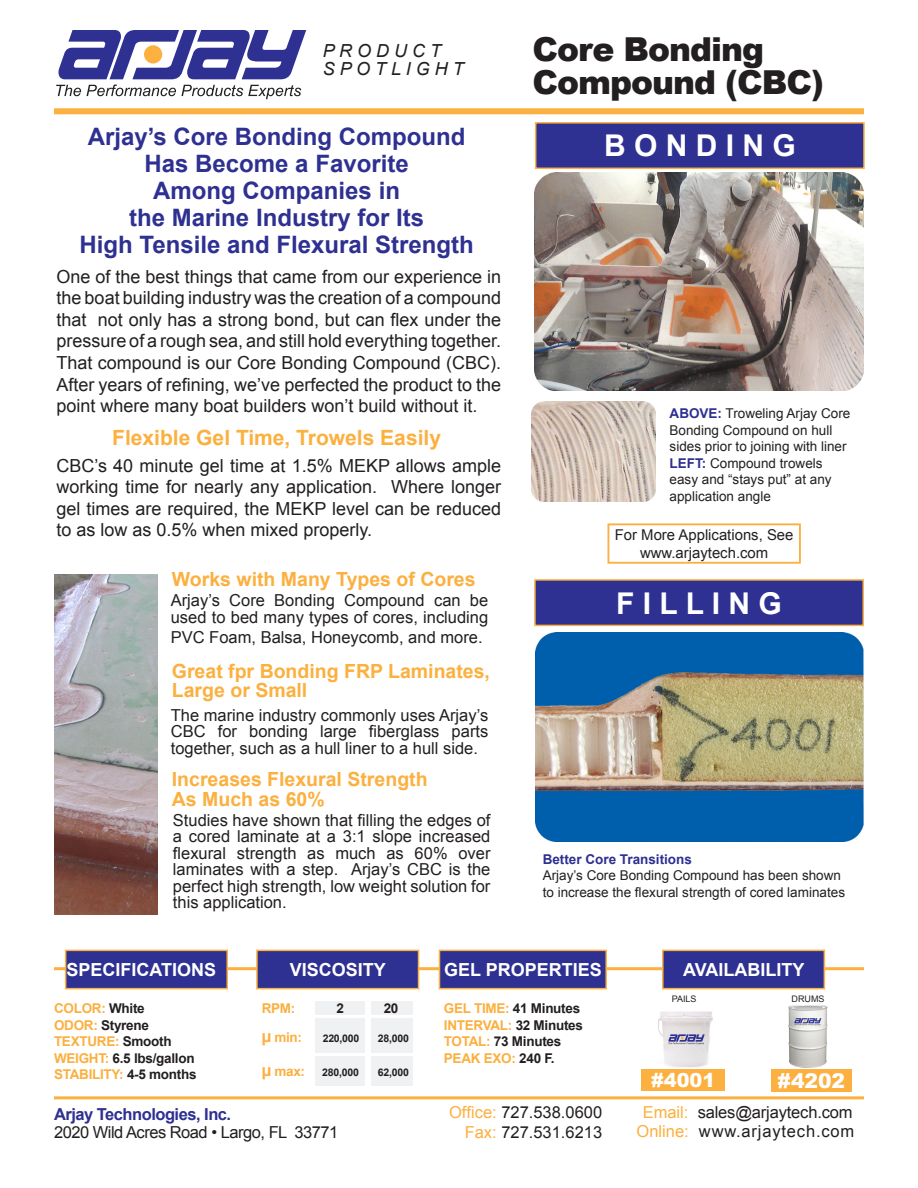
<style>
.page{position:relative;width:918px;height:1188px;background:#fff}
.page>*{position:absolute;margin:0;border:0;box-sizing:border-box;transform-origin:0 0}
.t1{font:900 33px/33px "Arial";letter-spacing:-.03em;color:#231f20}
.t2{font:700 30px "Arial";color:#fff}
.t3{font:700 24px/27px "Arial";color:#2e3092;text-align:center}
.t4{font:700 21px "Arial";color:#fbb03f}
.t5{font:900 20.25px "Arial";color:#fff}
.t6{font:700 19.5px/19.5px "Arial";color:#fbb03f}
.t7{font:900 19.35px "Arial";color:#fff}
.t8{font:18px/21.6px "Arial";color:#231f20;text-align:justify}
.t9{font:700 18px "Arial";color:#fff}
.t10{font:italic 18px "Arial";color:#231f20}
.t11{font:16.5px/16.5px "Arial";color:#231f20;text-align:justify}
.t12{font:16.5px/18px "Arial";letter-spacing:-.03em;color:#231f20}
.t13{font:16.5px "Arial";letter-spacing:.05em;color:#231f20}
.t14{font:14.85px/17.9px "Arial";color:#231f20;text-align:center}
.t15{font:13.5px/16.5px "Arial";color:#231f20}
.t16{font:700 13.5px "Arial";letter-spacing:-.02em;color:#fbb03f}
.t17{font:700 13.5px "Arial";letter-spacing:-.02em;color:#231f20}
.t18{font:700 13.5px "Arial";color:#2e3092}
.t19{font:700 10.5px "Arial";letter-spacing:-.02em;color:#231f20}
.t20{font:9px "Arial";color:#231f20}
.s1{font-weight:700;color:#2e3092}
.s2{color:#231f20}
.s3{color:#fbb03f}
.s4{font-size:16.5px}
</style>
<div class="page">
<div style="left:315px;top:1002px;width:49px;height:84px;background:#f0f1f2"></div>
<div style="left:371px;top:1002px;width:42px;height:84px;background:#f0f1f2"></div>
<div style="left:54px;top:108px;width:810px;height:6px;background:#fbb03f"></div>
<div style="left:536px;top:123px;width:328px;height:45px;background:#2e3092"></div>
<div style="left:535px;top:122px;width:330px;height:47px;border:2px solid #fbb03f"></div>
<div style="left:535px;top:580px;width:328px;height:45px;background:#2e3092"></div>
<div style="left:534px;top:579px;width:330px;height:47px;border:2px solid #fbb03f"></div>
<hr style="left:54px;top:967px;width:810px;height:3px;background:#fbb03f">
<hr style="left:54px;top:1096px;width:810px;height:3px;background:#fbb03f">
<svg style="left:58px;top:30px;width:248px;height:49px"></svg>
<div style="left:144px;top:45px;width:18px;height:19px;background:#fbb03f;border-radius:50%"></div>
<svg style="left:56px;top:85px;width:25px;height:11px"></svg>
<svg style="left:87px;top:85px;width:214px;height:14px"></svg>
<img style="left:534px;top:173px;width:330px;height:217px">
<img style="left:532px;top:401px;width:124px;height:100px">
<img style="left:536px;top:632px;width:328px;height:210px">
<div style="left:66px;top:950px;width:161px;height:39px;background:#2e3092"></div>
<div style="left:65px;top:950px;width:163px;height:39px;border:2px solid #fbb03f"></div>
<div style="left:257px;top:950px;width:162px;height:39px;background:#2e3092"></div>
<div style="left:256px;top:950px;width:163px;height:39px;border:2px solid #fbb03f"></div>
<div style="left:440px;top:950px;width:166px;height:39px;background:#2e3092"></div>
<div style="left:439px;top:950px;width:168px;height:39px;border:2px solid #fbb03f"></div>
<div style="left:663px;top:950px;width:161px;height:39px;background:#2e3092"></div>
<div style="left:662px;top:950px;width:163px;height:39px;border:2px solid #fbb03f"></div>
<hr style="left:313px;top:1015px;width:107px;height:3px;background:#fff">
<hr style="left:313px;top:1053px;width:107px;height:3px;background:#fff">
<div style="left:607px;top:523px;width:194px;height:41px;border:2px solid #fbb03f"></div>
<img style="left:641px;top:1011px;width:72px;height:63px">
<img style="left:788px;top:1005px;width:40px;height:63px">
<div style="left:771px;top:1069px;width:81px;height:23px;background:#fbb03f"></div>
<div style="left:642px;top:1069px;width:83px;height:22px;background:#fbb03f"></div>
<img style="left:54px;top:575px;width:104px;height:340px">
<p class="t10" style="left:323px;top:39px;width:120px">P R O D U C T</p>
<p class="t10" style="left:323px;top:57px;width:143px">S P O T L I G H T</p>
<p class="t3" style="left:80px;top:123px;width:396px">Arjay’s Core Bonding Compound<br>Has Become a Favorite<br>Among Companies in<br>the Marine Industry for Its<br>High Tensile and Flexural Strength</p>
<p class="t8" style="left:56px;top:265px;width:446px">One of the best things that came from our experience in the boat building industry was the creation of a compound that not only has a strong bond, but can flex under the pressure of a rough sea, and still hold everything together.<br>That compound is our Core Bonding Compound (CBC).<br>After years of refining, we’ve perfected the product to the point where many boat builders won’t build without it.</p>
<p class="t4" style="left:112px;top:423px;width:330px">Flexible Gel Time, Trowels Easily</p>
<p class="t8" style="left:56px;top:454px;width:446px">CBC’s 40 minute gel time at 1.5% MEKP allows ample working time for nearly any application. Where longer gel times are required, the MEKP level can be reduced to as low as 0.5% when mixed properly.</p>
<p class="t6" style="left:172px;top:569px;width:305px">Works with Many Types of Cores</p>
<p class="t11" style="left:171px;top:592px;width:319px">Arjay’s Core Bonding Compound can be used to bed many types of cores, including</p>
<p class="t11" style="left:171px;top:629px;width:313px">PVC Foam, Balsa, Honeycomb, and more.</p>
<p class="t6" style="left:172px;top:661px;width:320px">Great fpr Bonding FRP Laminates,<br>Large or Small</p>
<p class="t11" style="left:171px;top:707px;width:319px">The marine industry commonly uses Arjay’s CBC for bonding large fiberglass parts together, such as a hull liner to a hull side.</p>
<p class="t6" style="left:172px;top:770px;width:257px">Increases Flexural Strength<br>As Much as 60%</p>
<p class="t11" style="left:173px;top:811px;width:319px">Studies have shown that filling the edges of a cored laminate at a 3:1 slope increased flexural strength as much as 60% over laminates with a step. Arjay’s CBC is the perfect high strength, low weight solution for this application.</p>
<p class="t1" style="left:532px;top:32px;width:293px">Core Bonding<br>Compound (CBC)</p>
<p class="t2" style="left:604px;top:125px;width:193px">B O N D I N G</p>
<p class="t15" style="left:670px;top:405px;width:182px"><span class="s1">ABOVE:</span> Troweling Arjay Core<br>Bonding Compound on hull sides prior to joining with liner<br><span class="s1">LEFT:</span> Compound trowels easy and “stays put” at any application angle</p>
<p class="t14" style="left:615px;top:526px;width:180px">For More Applications, See www.arjaytech.com</p>
<p class="t2" style="left:616px;top:582px;width:167px">F I L L I N G</p>
<p class="t18" style="left:543px;top:850px;width:151px">Better Core Transitions</p>
<p class="t15" style="left:543px;top:867px;width:304px">Arjay’s Core Bonding Compound has been shown to increase the flexural strength of cored laminates</p>
<p class="t9" style="left:66px;top:957px;width:151px">SPECIFICATIONS</p>
<p class="t9" style="left:290px;top:957px;width:98px">VISCOSITY</p>
<p class="t9" style="left:444px;top:957px;width:159px">GEL PROPERTIES</p>
<p class="t9" style="left:683px;top:957px;width:123px">AVAILABILITY</p>
<p class="t16" style="left:54px;top:999px;width:92px">COLOR: <span class="s2">White</span></p>
<p class="t17" style="left:54px;top:1016px;width:97px"><span class="s3">ODOR:</span> Styrene</p>
<p class="t16" style="left:54px;top:1032px;width:119px">TEXTURE: <span class="s2">Smooth</span></p>
<p class="t17" style="left:54px;top:1049px;width:142px"><span class="s3">WEIGHT:</span> 6.5 lbs/gallon</p>
<p class="t16" style="left:54px;top:1065px;width:144px">STABILITY: <span class="s2">4-5 months</span></p>
<p class="t16" style="left:262px;top:999px;width:35px">RPM:</p>
<p class="t17" style="left:337px;top:999px;width:9px">2</p>
<p class="t17" style="left:384px;top:999px;width:16px">20</p>
<p class="t16" style="left:262px;top:1028px;width:42px"><span class="s4">µ</span> min:</p>
<p class="t19" style="left:323px;top:1031px;width:38px">220,000</p>
<p class="t19" style="left:378px;top:1031px;width:33px">28,000</p>
<p class="t16" style="left:262px;top:1062px;width:45px"><span class="s4">µ</span> max:</p>
<p class="t19" style="left:322px;top:1065px;width:38px">280,000</p>
<p class="t19" style="left:378px;top:1065px;width:33px">62,000</p>
<p class="t17" style="left:444px;top:999px;width:138px"><span class="s3">GEL TIME:</span> 41 Minutes</p>
<p class="t16" style="left:444px;top:1016px;width:141px">INTERVAL: <span class="s2">32 Minutes</span></p>
<p class="t17" style="left:444px;top:1032px;width:119px"><span class="s3">TOTAL:</span> 73 Minutes</p>
<p class="t16" style="left:444px;top:1049px;width:112px">PEAK EXO: <span class="s2">240 F.</span></p>
<p class="t20" style="left:672px;top:993px;width:26px">PAILS</p>
<p class="t20" style="left:792px;top:993px;width:34px">DRUMS</p>
<p class="t7" style="left:651px;top:1066px;width:66px">#4001</p>
<p class="t5" style="left:778px;top:1066px;width:69px">#4202</p>
<p class="t12" style="left:54px;top:1105px;width:286px"><span class="s1">Arjay Technologies, Inc.<br></span>2020 Wild Acres Road • Largo, FL 33771</p>
<p class="t11" style="left:449px;top:1102px;width:155px;line-height:19.8px;text-align:right"><span class="s3">Office:</span> 727.538.0600<br><span class="s3">Fax:</span> 727.531.6213</p>
<p class="t11" style="left:643px;top:1104px;width:211px"><span class="s3">Email:</span> sales@arjaytech.com</p>
<p class="t13" style="left:636px;top:1120px;width:219px"><span class="s3">Online:</span> www.arjaytech.com</p>
</div>
